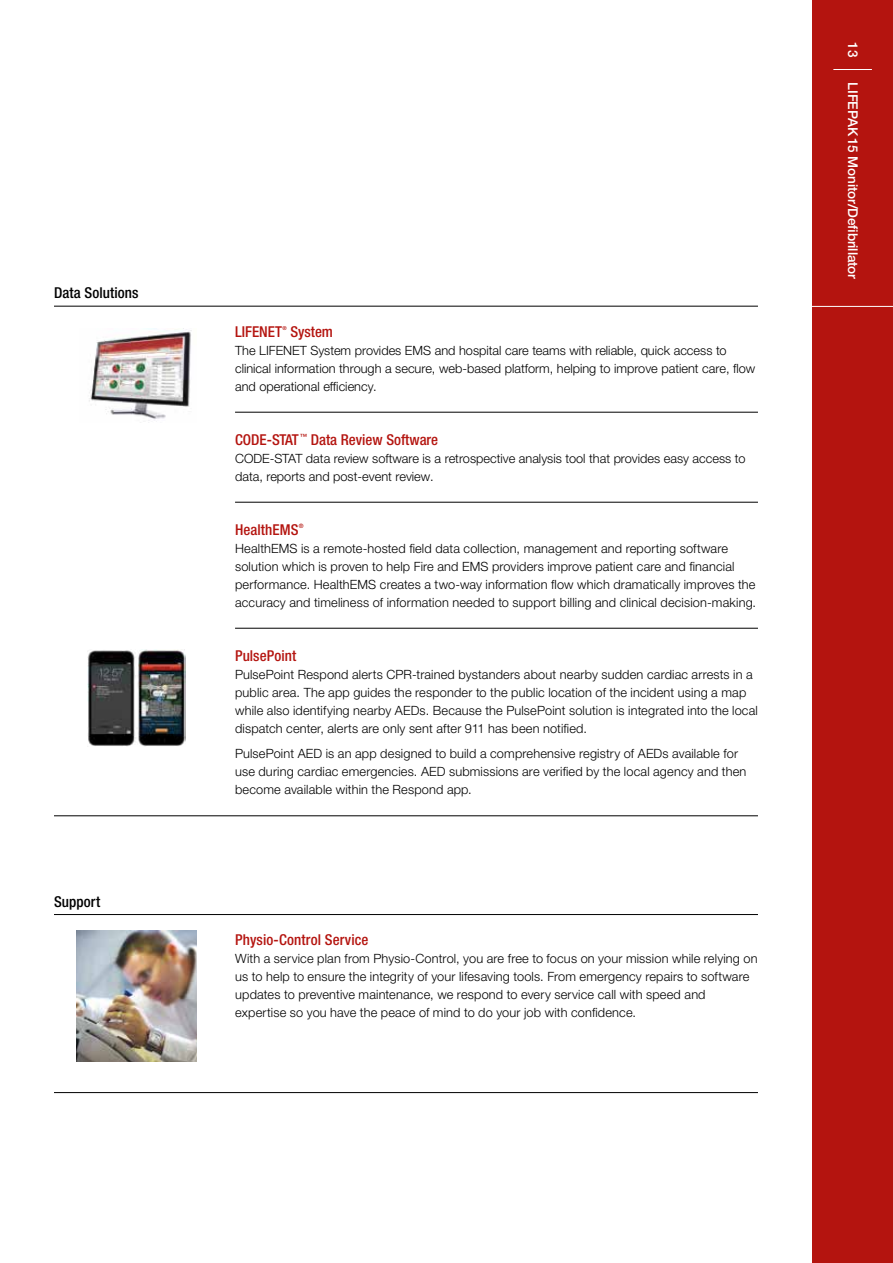
<style>
.page{position:relative;width:893px;height:1263px;background:#fff}
.page>*{position:absolute;margin:0;border:0;box-sizing:border-box;transform-origin:0 0}
.t1{font:500 condensed 15px "Helvetica Neue LTW1 G";color:#b4140f}
.t2{font:500 condensed 15px "Helvetica Neue LTW1 G";letter-spacing:.005em;color:#000}
.t3{font:500 13.5px "Helvetica Neue LT Std";letter-spacing:-.01em;color:#fff}
.t4{font:300 12.75px/18px "Helvetica Neue LT Std";letter-spacing:.01em;color:#000}
.t5{font:300 12.75px/18px "Helvetica Neue LTW1 G";color:#000}
.t6{font:500 condensed 6px "Helvetica Neue LTW1 G";color:#b4140f}
.t7{font:500 condensed 5.4px "Helvetica Neue LTW1 G";color:#b4140f}
.s1{font-family:"Helvetica Neue LTW1 G"}
</style>
<div class="page">
<div style="left:812px;top:0;width:81px;height:1263px;background:#b4140f"></div>
<hr style="left:812px;top:306px;width:81px;height:1px;background:#fff">
<hr style="left:54px;top:306px;width:704px;height:1px;background:#000">
<hr style="left:235px;top:412px;width:523px;height:1px;background:#000">
<hr style="left:235px;top:502px;width:523px;height:1px;background:#000">
<hr style="left:235px;top:628px;width:523px;height:1px;background:#000">
<hr style="left:54px;top:815px;width:704px;height:1px;background:#000">
<hr style="left:54px;top:914px;width:704px;height:1px;background:#000">
<hr style="left:54px;top:1092px;width:704px;height:1px;background:#000">
<img style="left:89px;top:328px;width:103px;height:93px">
<img style="left:76px;top:930px;width:120px;height:131px">
<img style="left:87px;top:649px;width:98px;height:97px">
<hr style="left:833px;top:69px;width:39px;height:1px;background:#fff">
<p class="t2" style="left:54px;top:284px;width:86px">Data Solutions</p>
<p class="t2" style="left:54px;top:892px;width:48px">Support</p>
<p class="t1" style="left:235px;top:322px;width:48px">LIFENET</p>
<p class="t7" style="left:283px;top:325px;width:6px">®</p>
<p class="t1" style="left:290px;top:322px;width:44px">System</p>
<p class="t5" style="left:235px;top:341px;width:522px">The LIFENET System provides EMS and hospital care teams with reliable, quick access to clinical information through a secure, web-based platform, helping to improve patient care, flow and operational efficiency.</p>
<p class="t1" style="left:235px;top:430px;width:205px">CODE-STAT <sup>™</sup> Data Review Software</p>
<p class="t5" style="left:235px;top:449px;width:512px">CODE-STAT data review software is a retrospective analysis tool that provides easy access to data, reports and post-event review.</p>
<p class="t1" style="left:235px;top:520px;width:65px">HealthEMS</p>
<p class="t6" style="left:299px;top:522px;width:6px">®</p>
<p class="t4" style="left:235px;top:539px;width:523px">HealthEMS is a remote-hosted field data collection, management and reporting software solution which is proven to help Fire and EMS providers improve patient care and financial performance. HealthEMS creates a two-way information flow which dramatically improves the accuracy and timeliness of information needed to support billing and clinical decision-making<span class="s1">.</span></p>
<p class="t1" style="left:235px;top:646px;width:63px">PulsePoint</p>
<p class="t4" style="left:235px;top:665px;width:524px">PulsePoint Respond alerts CPR-trained bystanders about nearby sudden cardiac arrests in a public area. The app guides the responder to the public location of the incident using a map while also identifying nearby AEDs. Because the PulsePoint solution is integrated into the local dispatch center, alerts are only sent after 911 has been notified.</p>
<p class="t4" style="left:235px;top:744px;width:513px">PulsePoint AED is an app designed to build a comprehensive registry of AEDs available for use during cardiac emergencies. AED submissions are verified by the local agency and then become available within the Respond app<span class="s1">.</span></p>
<p class="t1" style="left:235px;top:931px;width:135px">Physio-Control Service</p>
<p class="t4" style="left:235px;top:949px;width:524px">With a service plan from Physio-Control, you are free to focus on your mission while relying on us to help to ensure the integrity of your lifesaving tools. From emergency repairs to software updates to preventive maintenance, we respond to every service call with speed and expertise so you have the peace of mind to do your job with confidence.</p>
<p class="t3" style="left:861px;top:42px;width:16px;rotate:90deg">13</p>
<p class="t3" style="left:861px;top:82px;width:198px;rotate:90deg">LIFEPAK 15 Monitor/Defibrillator</p>
</div>
